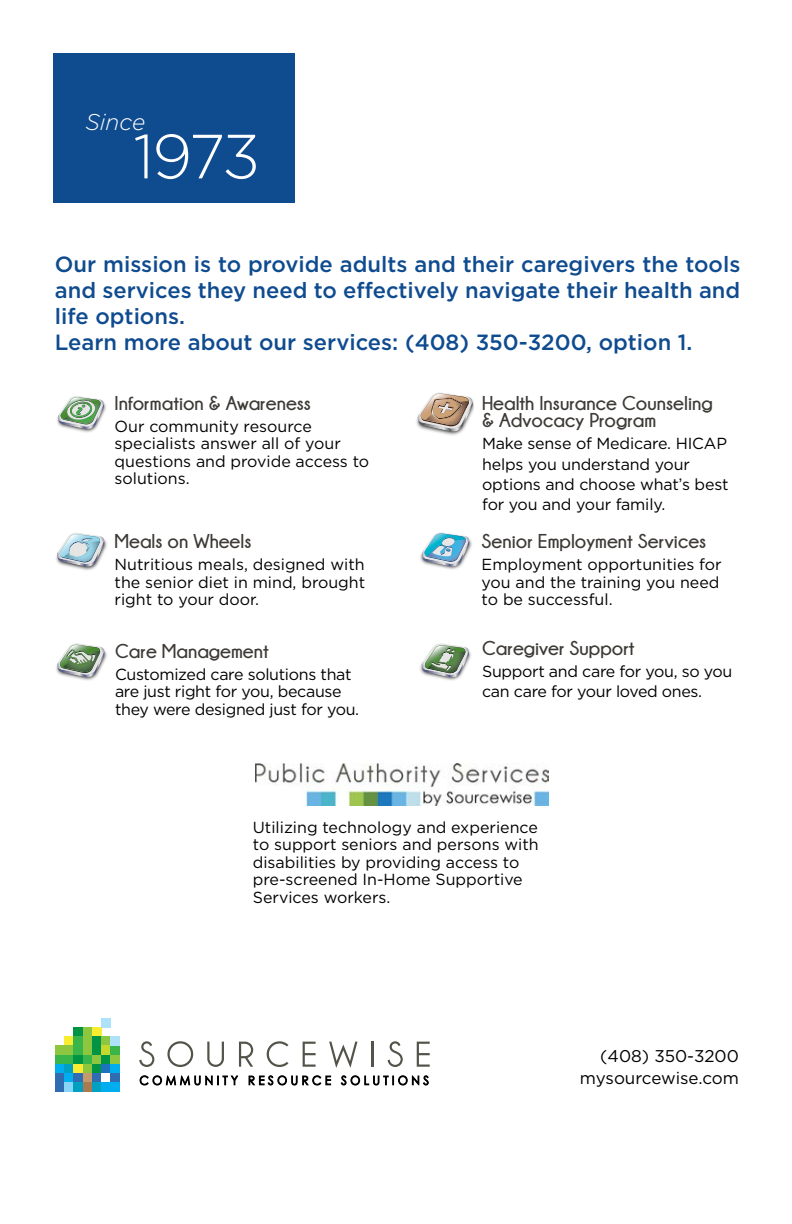
<style>
.page{position:relative;width:792px;height:1224px;background:#fff}
.page>*{position:absolute;margin:0;border:0;box-sizing:border-box;transform-origin:0 0}
.t1{font:300 62.2px "Gotham";color:#fff}
.t2{font:italic 300 22.8px "Gotham";color:#fff}
.t3{font:500 22px/26px "Gotham";color:#0f4b8f}
.t4{font:700 20px/17.4px "Champagne&Limousines";color:#3d3a36}
.t5{font:17px/22px "Gotham";color:#000;text-align:right}
.t6{font:16px/17.4px "Gotham";color:#000}
.t7{font:16px/17.4px "Gotham";letter-spacing:-.02em;color:#000}
.s1{font-family:"Arial"}
</style>
<div class="page">
<div style="left:54px;top:53px;width:241px;height:150px;background:#0f4b8f"></div>
<div style="left:74px;top:1027px;width:9px;height:10px;background:#009444"></div>
<div style="left:83px;top:1027px;width:9px;height:10px;background:#8dc63f"></div>
<div style="left:92px;top:1027px;width:10px;height:10px;background:#f9ed32"></div>
<div style="left:65px;top:1037px;width:9px;height:9px;background:#f9ed32"></div>
<div style="left:74px;top:1037px;width:9px;height:9px;background:#39b54a"></div>
<div style="left:83px;top:1037px;width:9px;height:9px;background:#8dc63f"></div>
<div style="left:92px;top:1037px;width:10px;height:9px;background:#009444"></div>
<div style="left:102px;top:1037px;width:9px;height:9px;background:#8dc63f"></div>
<div style="left:55px;top:1046px;width:10px;height:9px;background:#8dc63f"></div>
<div style="left:65px;top:1046px;width:9px;height:9px;background:#8dc63f"></div>
<div style="left:74px;top:1046px;width:9px;height:9px;background:#39b54a"></div>
<div style="left:83px;top:1046px;width:9px;height:9px;background:#8dc63f"></div>
<div style="left:92px;top:1046px;width:10px;height:9px;background:#009444"></div>
<div style="left:102px;top:1046px;width:9px;height:9px;background:#c4d82e"></div>
<div style="left:111px;top:1046px;width:9px;height:9px;background:#39b54a"></div>
<div style="left:111px;top:1037px;width:9px;height:9px;background:#aee2fa"></div>
<div style="left:55px;top:1055px;width:10px;height:9px;background:#39b54a"></div>
<div style="left:65px;top:1055px;width:9px;height:9px;background:#39b54a"></div>
<div style="left:74px;top:1055px;width:9px;height:9px;background:#009444"></div>
<div style="left:83px;top:1055px;width:9px;height:9px;background:#39b54a"></div>
<div style="left:92px;top:1055px;width:10px;height:9px;background:#8dc63f"></div>
<div style="left:102px;top:1055px;width:9px;height:9px;background:#009444"></div>
<div style="left:111px;top:1055px;width:9px;height:9px;background:#8dc63f"></div>
<div style="left:55px;top:1064px;width:10px;height:10px;background:#00aeef"></div>
<div style="left:65px;top:1064px;width:9px;height:10px;background:#00a0c3"></div>
<div style="left:74px;top:1064px;width:9px;height:10px;background:#f9ed32"></div>
<div style="left:83px;top:1064px;width:9px;height:10px;background:#8dc63f"></div>
<div style="left:92px;top:1064px;width:10px;height:10px;background:#009444"></div>
<div style="left:102px;top:1064px;width:9px;height:10px;background:#1c75bc"></div>
<div style="left:111px;top:1064px;width:9px;height:10px;background:#00aeef"></div>
<div style="left:55px;top:1074px;width:10px;height:9px;background:#306cb1"></div>
<div style="left:65px;top:1074px;width:9px;height:9px;background:#00aeef"></div>
<div style="left:74px;top:1074px;width:9px;height:9px;background:#306cb1"></div>
<div style="left:83px;top:1074px;width:9px;height:9px;background:#c49a6c"></div>
<div style="left:92px;top:1074px;width:10px;height:9px;background:#306cb1"></div>
<div style="left:111px;top:1074px;width:9px;height:9px;background:#306cb1"></div>
<div style="left:55px;top:1083px;width:10px;height:9px;background:#306cb1"></div>
<div style="left:65px;top:1083px;width:9px;height:9px;background:#87d6f8"></div>
<div style="left:74px;top:1083px;width:9px;height:9px;background:#00a0c3"></div>
<div style="left:83px;top:1083px;width:9px;height:9px;background:#a97b50"></div>
<div style="left:92px;top:1083px;width:10px;height:9px;background:#00a0c3"></div>
<div style="left:102px;top:1083px;width:9px;height:9px;background:#00aeef"></div>
<div style="left:102px;top:1018px;width:9px;height:9px;background:#aee2fa"></div>
<div style="left:111px;top:1083px;width:9px;height:9px;background:#00aeef"></div>
<svg style="left:139px;top:1041px;width:15px;height:26px"></svg>
<svg style="left:167px;top:1041px;width:26px;height:26px"></svg>
<svg style="left:207px;top:1042px;width:17px;height:25px"></svg>
<svg style="left:239px;top:1042px;width:14px;height:25px"></svg>
<svg style="left:267px;top:1041px;width:22px;height:26px"></svg>
<svg style="left:303px;top:1042px;width:13px;height:25px"></svg>
<svg style="left:329px;top:1042px;width:29px;height:26px"></svg>
<hr style="left:371px;top:1042px;width:2px;height:25px;background:#54534a">
<svg style="left:388px;top:1041px;width:15px;height:26px"></svg>
<svg style="left:417px;top:1042px;width:13px;height:25px"></svg>
<svg style="left:140px;top:1076px;width:60px;height:9px"></svg>
<svg style="left:206px;top:1076px;width:6px;height:9px"></svg>
<svg style="left:218px;top:1076px;width:20px;height:9px"></svg>
<svg style="left:249px;top:1076px;width:48px;height:9px"></svg>
<svg style="left:303px;top:1076px;width:28px;height:9px"></svg>
<svg style="left:341px;top:1076px;width:87px;height:9px"></svg>
<img style="left:57px;top:402px;width:49px;height:31px">
<svg style="left:58px;top:396px;width:46px;height:33px"></svg>
<img style="left:56px;top:649px;width:51px;height:32px">
<svg style="left:57px;top:643px;width:47px;height:34px"></svg>
<img style="left:416px;top:392px;width:47px;height:44px">
<svg style="left:418px;top:393px;width:55px;height:38px"></svg>
<img style="left:56px;top:539px;width:51px;height:32px">
<svg style="left:57px;top:533px;width:47px;height:33px"></svg>
<img style="left:420px;top:539px;width:52px;height:31px">
<svg style="left:422px;top:532px;width:47px;height:34px"></svg>
<img style="left:420px;top:650px;width:51px;height:31px">
<svg style="left:422px;top:643px;width:47px;height:34px"></svg>
<img style="left:255px;top:763px;width:293px;height:43px">
<h2 class="t2" style="left:85px;top:108px;width:61px">Since</h2>
<h1 class="t1" style="left:133px;top:117px;width:129px">1973</h1>
<h3 class="t3" style="left:55px;top:251px;width:687px">Our mission is to provide adults and their caregivers the tools and services they need to effectively navigate their health and life options.<br>Learn more about our services: (408) 350-3200, option 1.</h3>
<p class="t4" style="left:115px;top:394px;width:198px">Information &amp; Awareness</p>
<p class="t6" style="left:115px;top:417px;width:256px">Our community resource specialists answer all of your questions and provide access to solutions.</p>
<p class="t4" style="left:115px;top:533px;width:138px">Meals on Wheels</p>
<p class="t6" style="left:115px;top:555px;width:252px;text-align:justify">Nutritious meals, designed with the senior diet in mind, brought right to your door.</p>
<p class="t4" style="left:115px;top:642px;width:155px">Care Management</p>
<p class="t7" style="left:115px;top:665px;width:246px">Customized care solutions that are just right for you, because they were designed just for you.</p>
<p class="t4" style="left:482px;top:394px;width:232px">Health Insurance Counseling &amp; Advocacy Program</p>
<p class="t6" style="left:482px;top:433px;width:248px;line-height:20.4px">Make sense of Medicare. HICAP helps you understand your options and choose what<span class="s1">’</span>s best for you and your family.</p>
<p class="t4" style="left:482px;top:533px;width:226px">Senior Employment Services</p>
<p class="t6" style="left:482px;top:555px;width:242px">Employment opportunities for you and the training you need to be successful.</p>
<p class="t4" style="left:482px;top:639px;width:154px">Caregiver Support</p>
<p class="t7" style="left:482px;top:661px;width:252px;line-height:20px">Support and care for you, so you can care for your loved ones.</p>
<p class="t6" style="left:253px;top:818px;width:287px">Utilizing technology and experience to support seniors and persons with disabilities by providing access to pre-screened In-Home Supportive<br>Services workers.</p>
<p class="t5" style="left:580px;top:1045px;width:161px">(408) 350-3200 mysourcewise.com</p>
</div>
